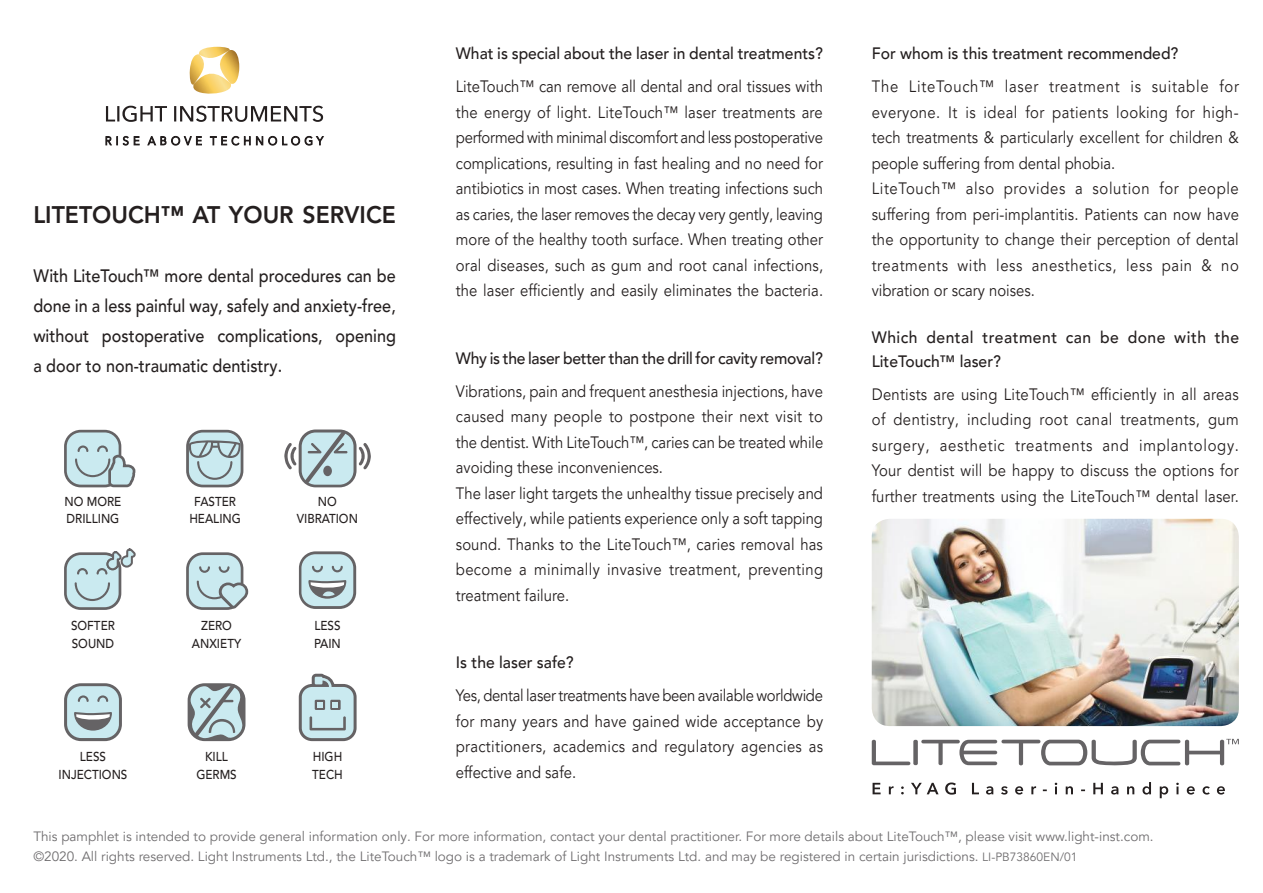
<style>
.page{position:relative;width:1263px;height:893px;background:#fff}
.page>*{position:absolute;margin:0;border:0;box-sizing:border-box;transform-origin:0 0}
.t1{font:800 24px "Avenir LT Pro";color:#241f1f;scale:.96 1}
.t2{font:500 18px/30px "Avenir LT Pro";color:#241f1f;text-align:right;scale:.9 1}
.t3{font:16.5px/25.5px "Avenir LT Pro";letter-spacing:.01em;color:#241f1f;scale:.9 1}
.t4{font:500 16.5px/24px "Avenir LT Pro";color:#241f1f;scale:.95 1}
.t5{font:16.5px "Avenir LT Pro";letter-spacing:.05em;color:#241f1f;scale:.9 1}
.t6{font:16.5px "Avenir LT Pro";letter-spacing:.03em;color:#241f1f;scale:.9 1}
.t7{font:500 16.5px "Avenir LT Pro";letter-spacing:-.02em;color:#241f1f;scale:.95 1}
.t8{font:16.5px "Avenir LT Pro";letter-spacing:.045em;color:#241f1f;scale:.9 1}
.t9{font:16.5px "Avenir LT Pro";letter-spacing:.04em;color:#241f1f;scale:.9 1}
.t10{font:500 16.5px "Avenir LT Pro";letter-spacing:.035em;color:#241f1f;scale:.95 1}
.t11{font:13.5px "Avenir LT Pro";color:#6f6d6f}
.t12{font:500 12.9px/17.9px "Avenir LT Pro";color:#241f1f;text-align:center;scale:.9 1}
.t13{font:12px "Avenir LT Pro";color:#6f6d6f}
</style>
<div class="page">
<img style="left:872px;top:519px;width:367px;height:207px">
<svg style="left:872px;top:739px;width:367px;height:27px"></svg>
<svg style="left:872px;top:782px;width:353px;height:16px"></svg>
<div style="left:64px;top:683px;width:58px;height:58px;border:3px solid #656365;border-radius:15px"></div>
<svg style="left:67px;top:686px;width:52px;height:52px;background:#b6ccd1"></svg>
<div style="left:186px;top:552px;width:57px;height:58px;border:5px solid #656365;border-radius:14px"></div>
<svg style="left:189px;top:555px;width:60px;height:55px;background:#bdd3d8"></svg>
<div style="left:64px;top:552px;width:57px;height:58px;border:5px solid #656365;border-radius:14px"></div>
<svg style="left:67px;top:548px;width:69px;height:59px"></svg>
<div style="left:64px;top:430px;width:57px;height:57px;border:5px solid #656365;border-radius:14px"></div>
<svg style="left:67px;top:432px;width:69px;height:56px;background:#c0d5da"></svg>
<div style="left:186px;top:430px;width:57px;height:57px;border:5px solid #656365;border-radius:14px"></div>
<svg style="left:188px;top:432px;width:53px;height:53px;background:#b3cacf"></svg>
<svg style="left:298px;top:673px;width:59px;height:69px"></svg>
<div style="left:299px;top:551px;width:57px;height:58px;border:5px solid #656365;border-radius:14px"></div>
<svg style="left:301px;top:554px;width:52px;height:52px;background:#b7ced2"></svg>
<div style="left:299px;top:429px;width:57px;height:58px;border:3px solid #656365;border-radius:15px"></div>
<svg style="left:359px;top:443px;width:12px;height:27px"></svg>
<svg style="left:284px;top:431px;width:69px;height:54px"></svg>
<div style="left:188px;top:683px;width:57px;height:58px;border:3px solid #656365;border-radius:15px"></div>
<svg style="left:189px;top:684px;width:55px;height:56px;background:#a7b9bd"></svg>
<svg style="left:174px;top:106px;width:149px;height:16px"></svg>
<svg style="left:106px;top:106px;width:61px;height:16px"></svg>
<svg style="left:106px;top:136px;width:33px;height:9px"></svg>
<svg style="left:148px;top:136px;width:54px;height:9px"></svg>
<svg style="left:210px;top:136px;width:114px;height:9px"></svg>
<svg style="left:189px;top:47px;width:50px;height:47px"></svg>
<h1 class="t1" style="left:33px;top:200px;width:379px">LITETOUCH™ AT YOUR SERVICE</h1>
<p class="t2" style="left:33px;top:261px;width:404px">With LiteTouch™ more dental procedures can be done in a less painful way, safely and anxiety-free, opening</p>
<p class="t2" style="left:33px;top:321px;width:278px;text-align:left">without<br>a door to non-traumatic dentistry.</p>
<p class="t2" style="left:217px;top:321px;width:119px">complications,</p>
<p class="t2" style="left:102px;top:321px;width:116px">postoperative</p>
<p class="t12" style="left:65px;top:492px;width:65px;text-align:left">NO MORE<br>DRILLING</p>
<p class="t12" style="left:189px;top:492px;width:59px">FASTER<br>HEALING</p>
<p class="t12" style="left:297px;top:492px;width:69px">NO<br>VIBRATION</p>
<p class="t12" style="left:71px;top:617px;width:50px;text-align:left">SOFTER<br>SOUND</p>
<p class="t12" style="left:59px;top:748px;width:78px">LESS<br>INJECTIONS</p>
<p class="t12" style="left:192px;top:617px;width:56px">ZERO<br>ANXIETY</p>
<p class="t12" style="left:196px;top:748px;width:46px">KILL<br>GERMS</p>
<p class="t12" style="left:314px;top:617px;width:31px;text-align:left">LESS<br>PAIN</p>
<p class="t12" style="left:312px;top:748px;width:36px;text-align:left">HIGH<br>TECH</p>
<p class="t4" style="left:456px;top:42px;width:388px">What is special about the laser in dental treatments?</p>
<p class="t3" style="left:456px;top:74px;width:410px;text-align:justify">LiteTouch™ can remove all dental and oral tissues with the energy of light. LiteTouch™ laser treatments are performed with minimal discomfort and less postoperative complications, resulting in fast healing and no need for antibiotics in most cases. When treating infections such as caries, the laser removes the decay very gently, leaving more of the healthy tooth surface. When treating other oral diseases, such as gum and root canal infections, the laser efficiently and easily eliminates the bacteria.</p>
<p class="t7" style="left:456px;top:348px;width:388px">Why is the laser better than the drill for cavity removal?</p>
<p class="t3" style="left:456px;top:379px;width:410px">Vibrations, pain and frequent anesthesia injections, have caused many people to postpone their next visit to the dentist. With LiteTouch™, caries can be treated while avoiding these inconveniences.<br>The laser light targets the unhealthy tissue precisely and effectively, while patients experience only a soft tapping sound. Thanks to the LiteTouch™, caries removal has become a minimally invasive treatment, preventing treatment failure.</p>
<p class="t4" style="left:456px;top:651px;width:126px">Is the laser safe?</p>
<p class="t3" style="left:456px;top:683px;width:410px;text-align:justify">Yes, dental laser treatments have been available worldwide for many years and have gained wide acceptance by practitioners, academics and regulatory agencies as effective and safe.</p>
<p class="t4" style="left:872px;top:42px;width:324px">For whom is this treatment recommended?</p>
<p class="t3" style="left:1219px;top:74px;width:23px">for</p>
<p class="t3" style="left:872px;top:74px;width:31px">The</p>
<p class="t3" style="left:872px;top:125px;width:410px">tech treatments &amp; particularly excellent for children &amp;</p>
<p class="t5" style="left:909px;top:77px;width:96px">LiteTouch™</p>
<p class="t3" style="left:1005px;top:74px;width:39px">laser</p>
<p class="t5" style="left:1152px;top:77px;width:65px">suitable</p>
<p class="t3" style="left:1130px;top:74px;width:13px">is</p>
<p class="t5" style="left:1049px;top:77px;width:80px">treatment</p>
<p class="t3" style="left:1025px;top:100px;width:23px">for</p>
<p class="t3" style="left:1176px;top:100px;width:23px">for</p>
<p class="t3" style="left:984px;top:100px;width:39px">ideal</p>
<p class="t6" style="left:1116px;top:102px;width:59px">looking</p>
<p class="t3" style="left:1203px;top:100px;width:41px">high-</p>
<p class="t3" style="left:948px;top:100px;width:12px">It</p>
<p class="t3" style="left:965px;top:100px;width:13px">is</p>
<p class="t6" style="left:1052px;top:102px;width:64px">patients</p>
<p class="t6" style="left:872px;top:102px;width:78px">everyone.</p>
<p class="t3" style="left:872px;top:151px;width:272px">people suffering from dental phobia.</p>
<p class="t3" style="left:1159px;top:176px;width:23px">for</p>
<p class="t8" style="left:872px;top:179px;width:95px">LiteTouch™</p>
<p class="t3" style="left:872px;top:202px;width:409px">suffering from peri-implantitis. Patients can now have</p>
<p class="t3" style="left:872px;top:227px;width:409px">the opportunity to change their perception of dental</p>
<p class="t3" style="left:1221px;top:253px;width:21px">no</p>
<p class="t3" style="left:966px;top:176px;width:33px">also</p>
<p class="t8" style="left:1004px;top:179px;width:70px">provides</p>
<p class="t8" style="left:1092px;top:179px;width:65px">solution</p>
<p class="t3" style="left:1188px;top:176px;width:57px">people</p>
<p class="t3" style="left:1075px;top:176px;width:10px">a</p>
<p class="t3" style="left:957px;top:253px;width:34px">with</p>
<p class="t3" style="left:996px;top:253px;width:31px">less</p>
<p class="t9" style="left:1032px;top:255px;width:96px">anesthetics,</p>
<p class="t3" style="left:1126px;top:253px;width:31px">less</p>
<p class="t3" style="left:1201px;top:253px;width:13px">&amp;</p>
<p class="t3" style="left:1162px;top:253px;width:35px">pain</p>
<p class="t3" style="left:872px;top:253px;width:183px">treatments<br>vibration or scary noises.</p>
<p class="t4" style="left:872px;top:325px;width:138px">Which<br>LiteTouch™ laser?</p>
<p class="t3" style="left:872px;top:382px;width:409px;text-align:right">Dentists are using LiteTouch™ efficiently in all areas gum</p>
<p class="t4" style="left:926px;top:325px;width:51px">dental</p>
<p class="t4" style="left:1100px;top:325px;width:21px">be</p>
<p class="t4" style="left:1128px;top:325px;width:41px">done</p>
<p class="t4" style="left:1174px;top:325px;width:35px">with</p>
<p class="t4" style="left:1215px;top:325px;width:27px">the</p>
<p class="t10" style="left:982px;top:327px;width:80px">treatment</p>
<p class="t4" style="left:1066px;top:325px;width:28px">can</p>
<p class="t3" style="left:872px;top:407px;width:17px">of</p>
<p class="t6" style="left:893px;top:410px;width:74px">dentistry,</p>
<p class="t6" style="left:967px;top:410px;width:73px">including</p>
<p class="t3" style="left:1076px;top:407px;width:42px">canal</p>
<p class="t3" style="left:1039px;top:407px;width:33px">root</p>
<p class="t6" style="left:1120px;top:410px;width:90px">treatments,</p>
<p class="t5" style="left:940px;top:435px;width:74px">aesthetic</p>
<p class="t3" style="left:1102px;top:433px;width:31px">and</p>
<p class="t5" style="left:1139px;top:435px;width:112px">implantology.</p>
<p class="t5" style="left:1015px;top:435px;width:87px">treatments</p>
<p class="t3" style="left:872px;top:433px;width:409px">surgery,<br>Your dentist will be happy to discuss the options for further treatments using the LiteTouch™ dental laser.</p>
<p class="t11" style="left:33px;top:829px;width:1122px">This pamphlet is intended to provide general information only. For more information, contact your dental practitioner. For more details about LiteTouch™, please visit www.light-inst.com.</p>
<p class="t13" style="left:982px;top:850px;width:97px">LI-PB73860EN/01</p>
<p class="t11" style="left:33px;top:848px;width:947px">©2020. All rights reserved. Light Instruments Ltd., the LiteTouch™ logo is a trademark of Light Instruments Ltd. and may be registered in certain jurisdictions.</p>
</div>
